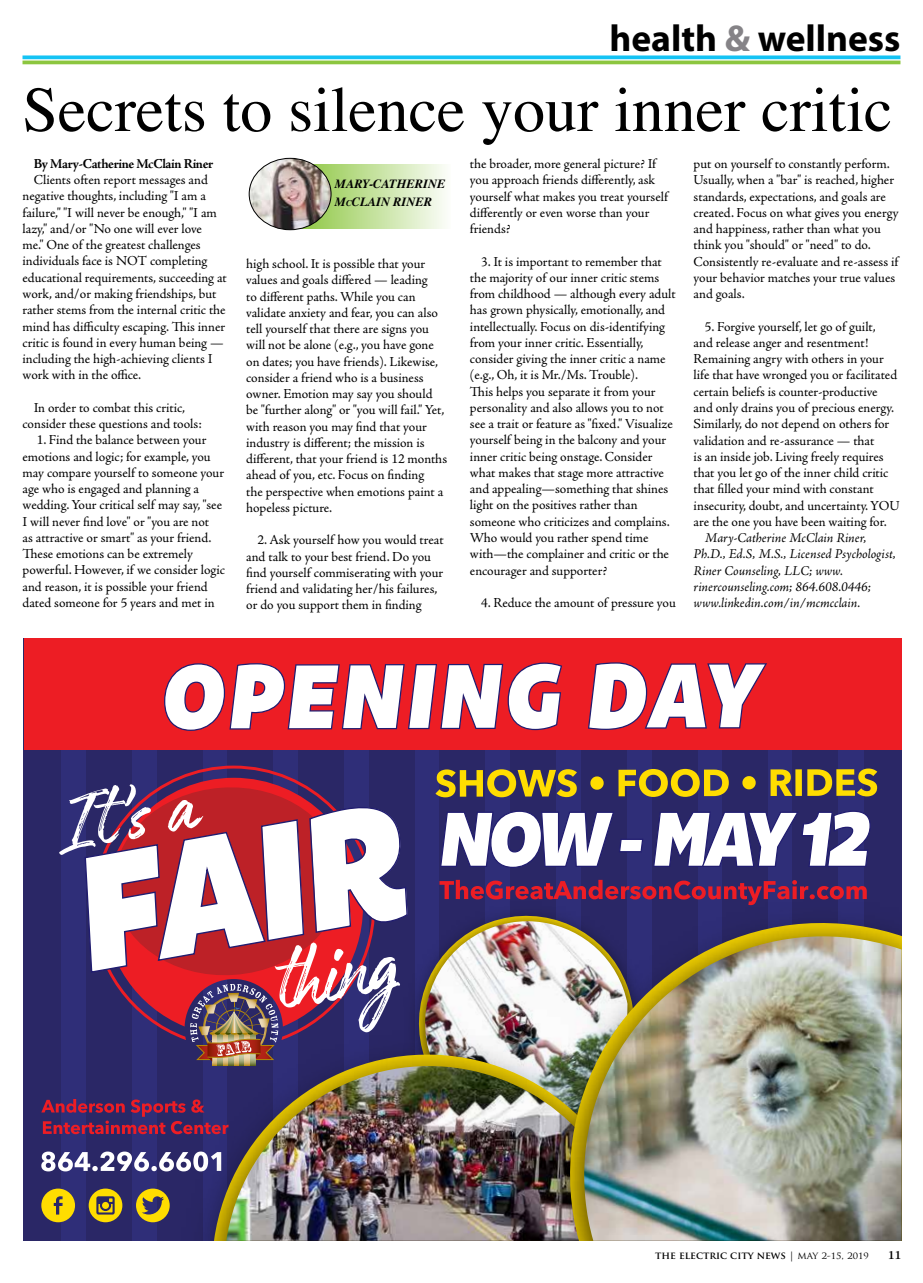
<style>
.page{position:relative;width:923px;height:1283px;background:#fff}
.page>*{position:absolute;margin:0;border:0;box-sizing:border-box;transform-origin:0 0}
.t1{font:italic 168.25px "Bemio";color:#fff;scale:.86 1}
.t2{font:91px "Authenia Textured";color:#fff}
.t3{font:63.75px "Times";color:#000}
.t4{font:700 37.5px "Myriad Pro";color:#000}
.t5{font:13.75px/16.2px "Adobe Jenson Pro";letter-spacing:-.005em;color:#000}
.t6{font:italic 13.75px/16.2px "Adobe Jenson Pro";letter-spacing:-.005em;color:#000}
.t7{font:700 13.75px "Adobe Jenson Pro";letter-spacing:-.03em;color:#000}
.t8{font:italic 700 12.5px/17.5px "Times";color:#000}
.t9{font:600 12.5px "Adobe Jenson Pro";color:#000}
.t10{font:700 10px "Trajan Pro";color:#000}
.s1{color:#858387}
.s2{font-size:8.75px}
.s3{font-weight:400}
</style>
<div class="page">
<div style="left:24px;top:638px;width:877px;height:111px;background:#ed1d24"></div>
<img style="left:24px;top:749px;width:877px;height:491px">
<img style="left:226px;top:1066px;width:299px;height:174px">
<img style="left:525px;top:806px;width:376px;height:434px">
<img style="left:582px;top:936px;width:319px;height:304px">
<svg style="left:164px;top:662px;width:398px;height:69px"></svg>
<svg style="left:588px;top:662px;width:179px;height:68px"></svg>
<svg style="left:41px;top:1099px;width:187px;height:35px;background:#652557"></svg>
<svg style="left:440px;top:810px;width:203px;height:58px"></svg>
<svg style="left:653px;top:810px;width:217px;height:57px"></svg>
<svg style="left:22px;top:55px;width:878px;height:4px;background:#30caf5"></svg>
<hr style="left:22px;top:61px;width:878px;height:3px;background:#8cc63f">
<svg style="left:331px;top:164px;width:114px;height:64px;background:#cee6ae"></svg>
<img style="left:249px;top:158px;width:82px;height:72px">
<div style="left:249px;top:158px;width:82px;height:72px;border:1px solid #000;border-radius:50%"></div>
<h3 class="t4" style="left:609px;top:14px;width:292px">health <span class="s1">&amp;</span> wellness</h3>
<h3 class="t3" style="left:22px;top:50px;width:871px">Secrets to silence your inner critic</h3>
<p class="t8" style="left:335px;top:174px;width:112px">MARY-CATHERINE<br>M<span class="s2">c</span>CLAIN RINER</p>
<p class="t5" style="left:470px;top:156px;width:199px">the broader, more general picture? If you approach friends differently, ask yourself what makes you treat yourself differently or even worse than your friends?</p>
<p class="t5" style="left:470px;top:253px;width:207px;text-indent:11px">3. It is important to remember that the majority of our inner critic stems from childhood — although every adult has grown physically, emotionally, and intellectually. Focus on dis-identifying from your inner critic. Essentially, consider giving the inner critic a name (e.g., Oh, it is Mr./Ms. Trouble).<br>This helps you separate it from your personality and also allows you to not see a trait or feature as "fixed." Visualize yourself being in the balcony and your inner critic being onstage. Consider what makes that stage more attractive and appealing—something that shines light on the positives rather than someone who criticizes and complains.<br>Who would you rather spend time with—the complainer and critic or the encourager and supporter?</p>
<p class="t5" style="left:481px;top:595px;width:196px">4. Reduce the amount of pressure you</p>
<p class="t7" style="left:34px;top:156px;width:181px">By Mary-Catherine McClain Riner</p>
<p class="t5" style="left:23px;top:172px;width:206px;text-indent:11px">Clients often report messages and negative thoughts, including "I am a failure," "I will never be enough," "I am lazy," and/or "No one will ever love<br>me." One of the greatest challenges individuals face is NOT completing educational requirements, succeeding at work, and/or making friendships, but rather stems from the internal critic the mind has difficulty escaping. This inner critic is found in every human being — including the high-achieving clients I work with in the office.</p>
<p class="t5" style="left:23px;top:399px;width:181px;text-align:center">In order to combat this critic, consider these questions and tools:</p>
<p class="t5" style="left:23px;top:432px;width:204px;text-indent:14px">1. Find the balance between your emotions and logic; for example, you may compare yourself to someone your age who is engaged and planning a wedding. Your critical self may say, "see I will never find love" or "you are not<br>as attractive or smart" as your friend.<br>These emotions can be extremely powerful. However, if we consider logic and reason, it is possible your friend dated someone for 5 years and met in</p>
<p class="t5" style="left:693px;top:156px;width:207px">put on yourself to constantly perform.<br>Usually, when a "bar" is reached, higher standards, expectations, and goals are created. Focus on what gives you energy and happiness, rather than what you think you "should" or "need" to do.<br>Consistently re-evaluate and re-assess if your behavior matches your true values and goals.</p>
<p class="t5" style="left:693px;top:318px;width:207px;text-indent:11px">5. Forgive yourself, let go of guilt,<br>and release anger and resentment!<br>Remaining angry with others in your life that have wronged you or facilitated certain beliefs is counter-productive and only drains you of precious energy.<br>Similarly, do not depend on others for validation and re-assurance — that<br>is an inside job. Living freely requires that you let go of the inner child critic that filled your mind with constant insecurity, doubt, and uncertainty. YOU are the one you have been waiting for.</p>
<p class="t6" style="left:693px;top:530px;width:204px;text-indent:11px">Mary-Catherine McClain Riner, Ph.D., Ed.S, M.S., Licensed Psychologist, Riner Counseling, LLC; www. rinercounseling.com; 864.608.0446; www.linkedin.com/in/mcmcclain.</p>
<p class="t5" style="left:246px;top:256px;width:202px">high school. It is possible that your values and goals differed — leading<br>to different paths. While you can validate anxiety and fear, you can also tell yourself that there are signs you will not be alone (e.g., you have gone on dates; you have friends). Likewise, consider a friend who is a business owner. Emotion may say you should be "further along" or "you will fail." Yet, with reason you may find that your industry is different; the mission is different, that your friend is 12 months ahead of you, etc. Focus on finding<br>the perspective when emotions paint a hopeless picture.</p>
<p class="t5" style="left:246px;top:532px;width:199px;text-indent:11px">2. Ask yourself how you would treat and talk to your best friend. Do you find yourself commiserating with your friend and validating her/his failures, or do you support them in finding</p>
<h2 class="t2" style="left:52px;top:780px;width:140px;rotate:-10deg">It’s a</h2>
<h1 class="t1" style="left:50px;top:784px;width:388px;rotate:-10deg">FAIR</h1>
<p class="t10" style="left:655px;top:1249px;width:215px">THE ELECTRIC CITY NEWS <span class="s3">| may 2-15, 2019</span></p>
<p class="t9" style="left:888px;top:1247px;width:14px">11</p>
</div>
